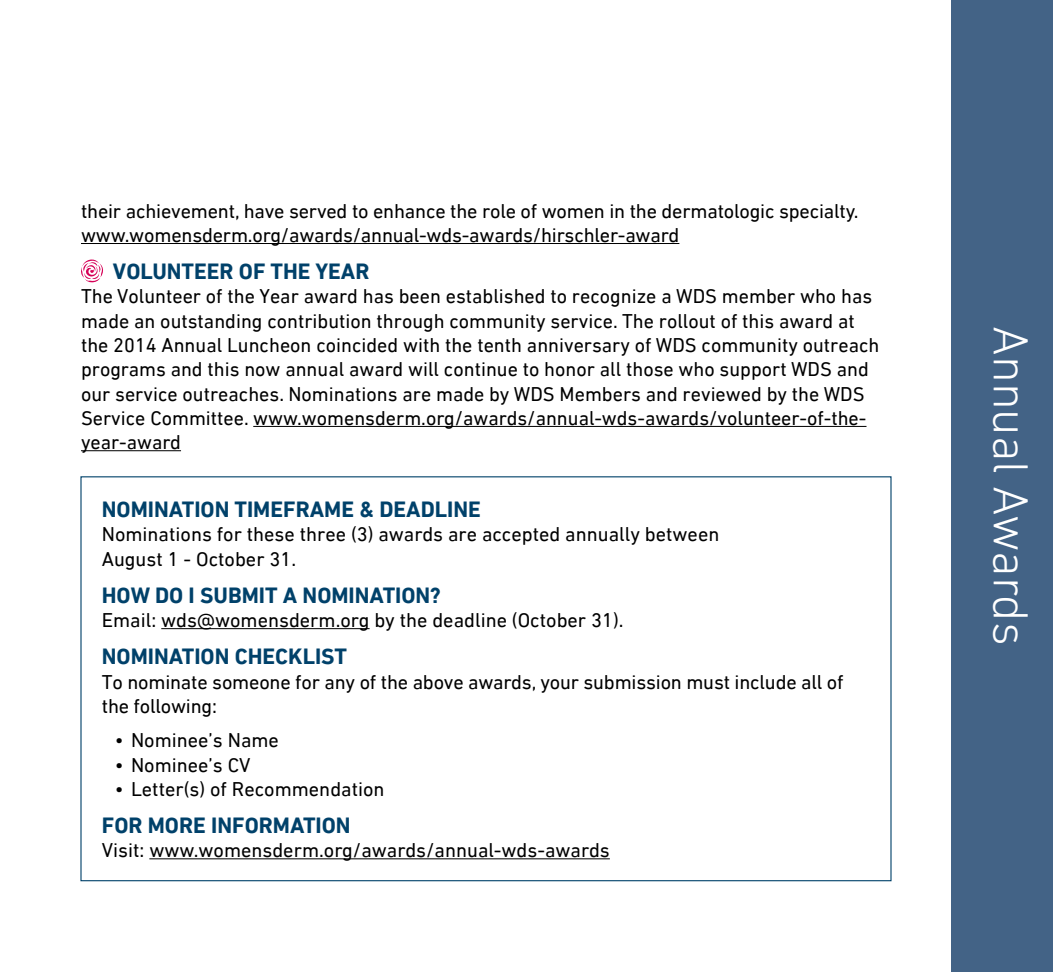
<style>
.page{position:relative;width:1053px;height:972px;background:#fff}
.page>*{position:absolute;margin:0;border:0;box-sizing:border-box;transform-origin:0 0}
.Heading_1{font:300 49.5px "DIN Next LT Pro";color:#fff}
.t1{font:700 22.5px "DIN Next LT Pro";color:#00416a}
.body{font:20.25px/24.3px "DIN Next LT Pro";color:#000}
.Bullet__no_lead{font:20.25px "DIN Next LT Pro";color:#000}
.Bullet{font:20.25px "DIN Next LT Pro";color:#000}
</style>
<div class="page">
<div style="left:952px;top:0;width:101px;height:972px;background:#436386"></div>
<hr style="left:81px;top:243px;width:598px;height:1px;background:#000">
<hr style="left:253px;top:426px;width:614px;height:1px;background:#000">
<hr style="left:81px;top:450px;width:100px;height:1px;background:#000">
<svg style="left:81px;top:260px;width:22px;height:22px"></svg>
<hr style="left:161px;top:628px;width:209px;height:1px;background:#000">
<hr style="left:149px;top:858px;width:461px;height:1px;background:#000">
<p class="body" style="left:81px;top:198px;width:779px">their achievement, have served to enhance the role of women in the dermatologic specialty. www.womensderm.org/awards/annual-wds-awards/hirschler-award</p>
<p class="t1" style="left:113px;top:258px;width:258px">VOLUNTEER OF THE YEAR</p>
<p class="body" style="left:81px;top:284px;width:800px">The Volunteer of the Year award has been established to recognize a WDS member who has made an outstanding contribution through community service. The rollout of this award at the 2014 Annual Luncheon coincided with the tenth anniversary of WDS community outreach programs and this now annual award will continue to honor all those who support WDS and our service outreaches. Nominations are made by WDS Members and reviewed by the WDS Service Committee. www.womensderm.org/awards/annual-wds-awards/volunteer-of-the&shy;year-award</p>
<p class="t1" style="left:102px;top:496px;width:381px">NOMINATION TIMEFRAME &amp; DEADLINE</p>
<p class="body" style="left:102px;top:522px;width:619px">Nominations for these three (3) awards are accepted annually between<br>August 1 - October 31.</p>
<p class="t1" style="left:102px;top:582px;width:341px">HOW DO I SUBMIT A NOMINATION?</p>
<p class="body" style="left:102px;top:608px;width:523px">Email: wds@womensderm.org by the deadline (October 31).</p>
<p class="t1" style="left:102px;top:643px;width:247px">NOMINATION CHECKLIST</p>
<p class="body" style="left:102px;top:669px;width:743px">To nominate someone for any of the above awards, your submission must include all of the following:</p>
<p class="Bullet__no_lead" style="left:115px;top:729px;width:166px">• Nominee’s Name</p>
<p class="Bullet__no_lead" style="left:115px;top:753px;width:137px">• Nominee’s CV</p>
<p class="Bullet" style="left:115px;top:777px;width:271px">• Letter(s) of Recommendation</p>
<p class="t1" style="left:102px;top:812px;width:250px">FOR MORE INFORMATION</p>
<p class="body" style="left:102px;top:838px;width:510px">Visit: www.womensderm.org/awards/annual-wds-awards</p>
<p class="Heading_1" style="left:1039px;top:326px;width:321px;rotate:90deg">Annual Awards</p>
</div>
